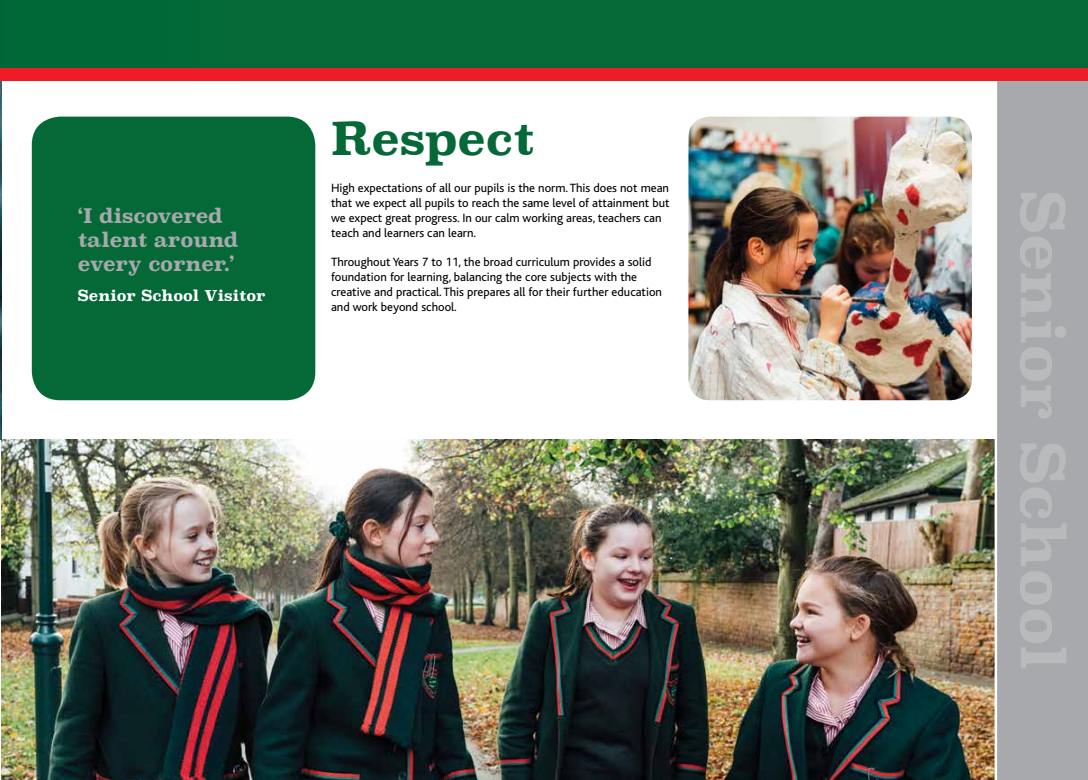
<style>
.page{position:relative;width:1088px;height:780px;background:#fff}
.page>*{position:absolute;margin:0;border:0;box-sizing:border-box;transform-origin:0 0}
.t1{font:700 45px "Superclarendon";color:#046937}
.t2{font:700 20px/24px "Superclarendon";letter-spacing:-.01em;color:#a7a9ac}
.t3{font:700 15px "Superclarendon";color:#fff}
.t4{font:12.5px/15px "Bliss";color:#000}
</style>
<div class="page">
<img style="left:1px;top:439px;width:993px;height:341px">
<div style="left:994px;top:81px;width:94px;height:699px;background:#a7a9ac"></div>
<img style="left:0;top:81px;width:1px;height:358px">
<div style="left:0;top:0;width:1088px;height:80px;background:#046937"></div>
<div style="left:0;top:68px;width:1088px;height:13px;background:#ed1c25"></div>
<div style="left:32px;top:117px;width:283px;height:283px;background:#046937;border-radius:28px"></div>
<img style="left:688px;top:117px;width:284px;height:283px">
<h2 class="t2" style="left:78px;top:205px;width:162px">‘I discovered talent around every corner.’</h2>
<p class="t3" style="left:78px;top:284px;width:189px">Senior School Visitor</p>
<h1 class="t1" style="left:331px;top:105px;width:205px">Respect</h1>
<p class="t4" style="left:331px;top:181px;width:340px">High expectations of all our pupils is the norm. This does not mean that we expect all pupils to reach the same level of attainment but we expect great progress. In our calm working areas, teachers can teach and learners can learn.</p>
<p class="t4" style="left:331px;top:255px;width:332px">Throughout Years 7 to 11, the broad curriculum provides a solid foundation for learning, balancing the core subjects with the creative and practical. This prepares all for their further education and work beyond school.</p>
</div>
